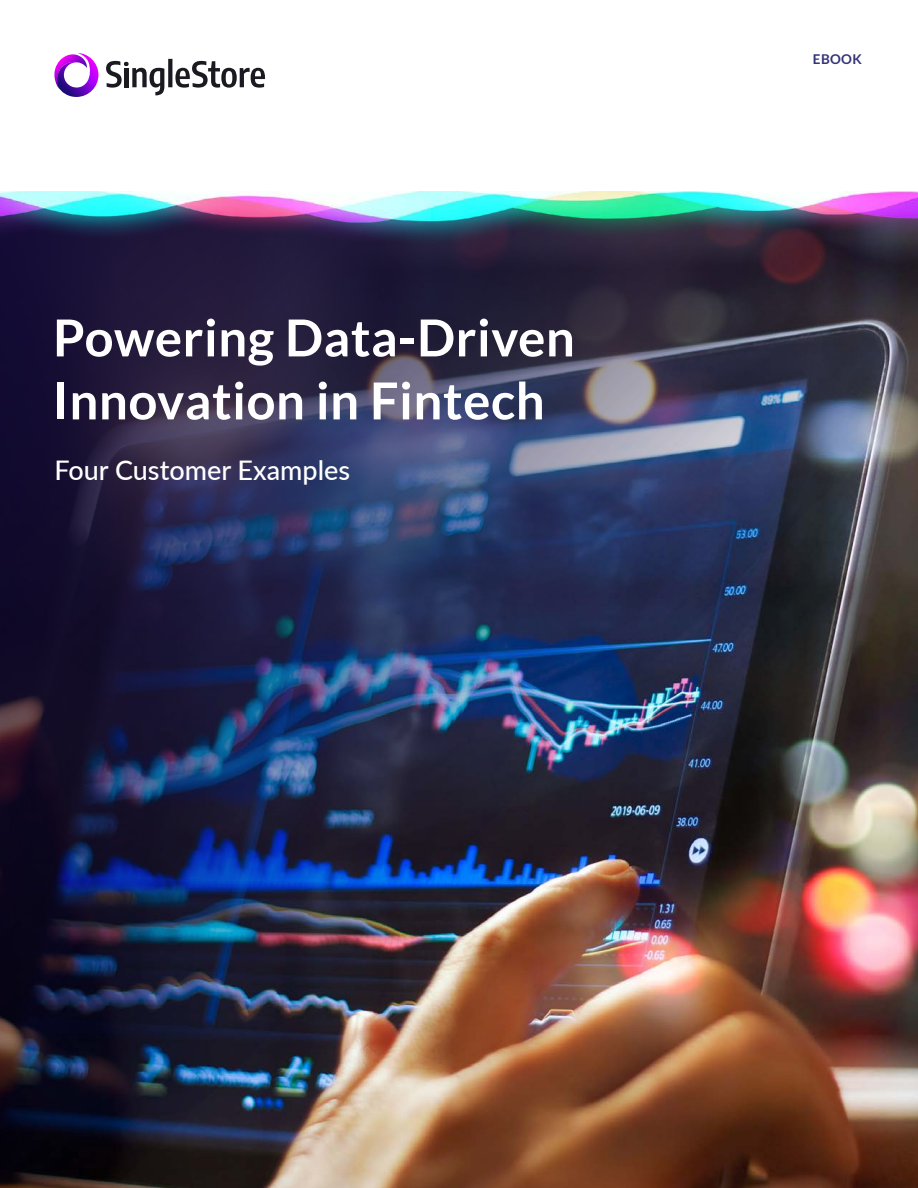
<style>
.page{position:relative;width:918px;height:1188px;background:#fff}
.page>*{position:absolute;margin:0;border:0;box-sizing:border-box;transform-origin:0 0}
.t1{font:700 51px/63px "Lato";letter-spacing:.01em;color:#fff}
.t2{font:500 27px "Lato";color:#fff}
.t3{font:700 13.5px "Lato";letter-spacing:.025em;color:#333376}
</style>
<div class="page">
<img style="left:0;top:244px;width:918px;height:944px">
<svg style="left:106px;top:59px;width:159px;height:36px"></svg>
<svg style="left:54px;top:53px;width:45px;height:44px"></svg>
<img style="left:0;top:192px;width:918px;height:52px">
<p class="t1" style="left:53px;top:306px;width:523px">Powering Data-Driven<br>Innovation in Fintech</p>
<p class="t2" style="left:54px;top:451px;width:297px">Four Customer Examples</p>
<p class="t3" style="left:813px;top:51px;width:50px">EBOOK</p>
</div>
